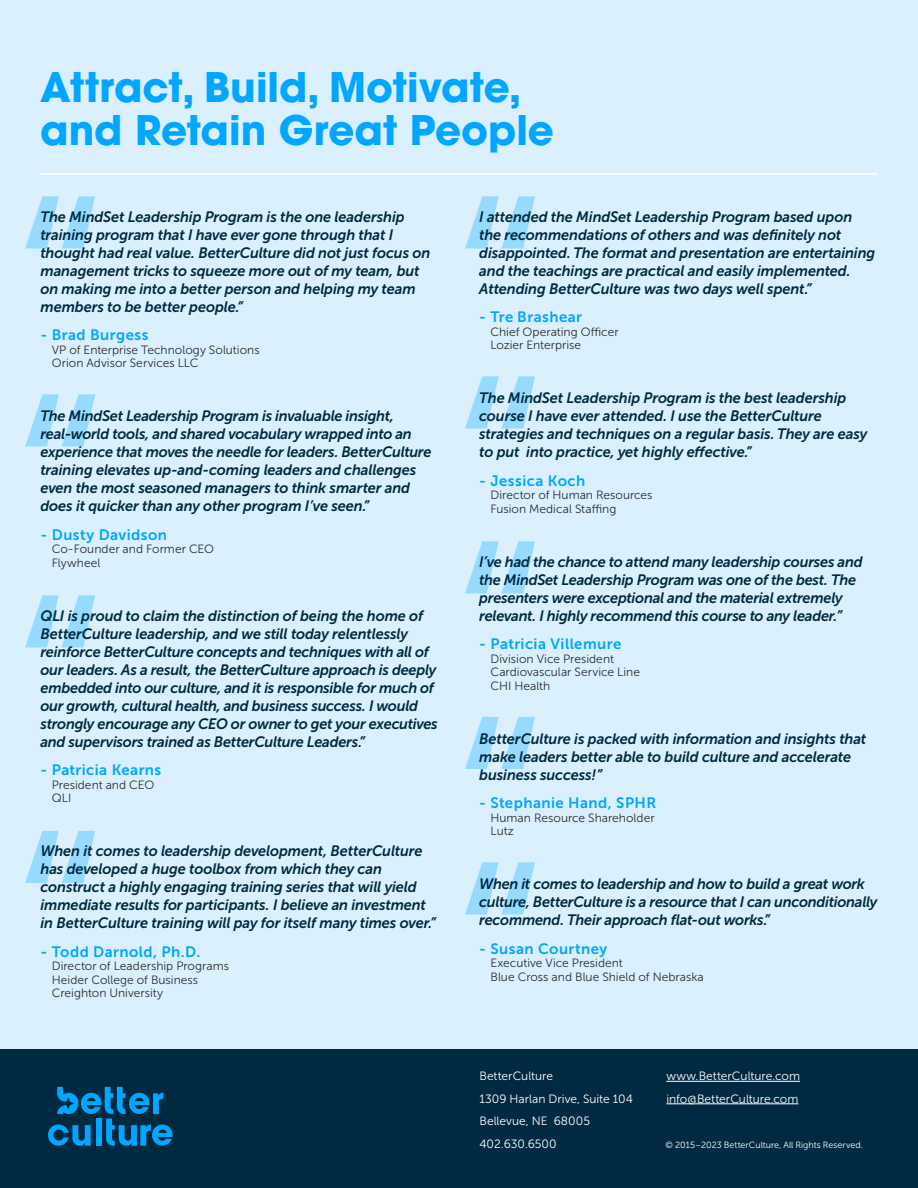
<style>
.page{position:relative;width:918px;height:1188px;background:#fff}
.page>*{position:absolute;margin:0;border:0;box-sizing:border-box;transform-origin:0 0}
.t1{font:700 40.5px/43.5px "ITC Avant Garde Pro";color:#00a6ff}
.t2{font:italic 15px/18px "Museo Sans 700";letter-spacing:-.01em;color:#002a41}
.t3{font:15px "Museo Sans 700";letter-spacing:.03em;color:#00a6ff}
.t4{font:12px/13.5px "Museo Sans 300";color:#2d2d2d}
.t5{font:12px/22.5px "Museo Sans 300";color:#fff}
.t6{font:9px "Museo Sans 300";color:#fff}
</style>
<div class="page">
<div style="left:0;top:0;width:918px;height:1053px;background:#daf0ff"></div>
<svg style="left:465px;top:862px;width:70px;height:53px"></svg>
<svg style="left:465px;top:717px;width:70px;height:52px"></svg>
<svg style="left:465px;top:541px;width:70px;height:53px"></svg>
<svg style="left:465px;top:376px;width:70px;height:53px"></svg>
<svg style="left:465px;top:196px;width:70px;height:53px"></svg>
<svg style="left:25px;top:831px;width:70px;height:52px"></svg>
<svg style="left:25px;top:595px;width:70px;height:53px"></svg>
<svg style="left:25px;top:394px;width:70px;height:53px"></svg>
<svg style="left:25px;top:196px;width:70px;height:53px"></svg>
<div style="left:0;top:1050px;width:918px;height:138px;background:#002a41"></div>
<svg style="left:48px;top:1087px;width:125px;height:59px"></svg>
<hr style="left:666px;top:1081px;width:134px;height:1px;background:#fff">
<hr style="left:666px;top:1104px;width:132px;height:1px;background:#fff">
<hr style="left:40px;top:173px;width:837px;height:2px;background:#fff">
<h1 class="t1" style="left:40px;top:65px;width:515px">Attract, Build, Motivate, and Retain Great People</h1>
<p class="t2" style="left:40px;top:208px;width:391px">The MindSet Leadership Program is the one leadership training program that I have ever gone through that I thought had real value. BetterCulture did not just focus on management tricks to squeeze more out of my team, but on making me into a better person and helping my team members to be better people.”</p>
<p class="t3" style="left:40px;top:327px;width:109px">- Brad Burgess</p>
<p class="t4" style="left:52px;top:343px;width:209px">VP of Enterprise Technology Solutions<br>Orion Advisor Services LLC</p>
<p class="t2" style="left:40px;top:407px;width:393px">The MindSet Leadership Program is invaluable insight, real-world tools, and shared vocabulary wrapped into an experience that moves the needle for leaders. BetterCulture training elevates up-and-coming leaders and challenges even the most seasoned managers to think smarter and does it quicker than any other program I’ve seen.”</p>
<p class="t3" style="left:40px;top:526px;width:128px">- Dusty Davidson</p>
<p class="t4" style="left:52px;top:542px;width:164px">Co-Founder and Former CEO<br>Flywheel</p>
<p class="t2" style="left:40px;top:607px;width:399px">QLI is proud to claim the distinction of being the home of BetterCulture leadership, and we still today relentlessly reinforce BetterCulture concepts and techniques with all of our leaders. As a result, the BetterCulture approach is deeply embedded into our culture, and it is responsible for much of our growth, cultural health, and business success. I would strongly encourage any CEO or owner to get your executives and supervisors trained as BetterCulture Leaders.”</p>
<p class="t3" style="left:40px;top:762px;width:122px">- Patricia Kearns</p>
<p class="t4" style="left:52px;top:778px;width:104px">President and CEO<br>QLI</p>
<p class="t2" style="left:40px;top:842px;width:397px">When it comes to leadership development, BetterCulture has developed a huge toolbox from which they can construct a highly engaging training series that will yield immediate results for participants. I believe an investment in BetterCulture training will pay for itself many times over.”</p>
<p class="t3" style="left:40px;top:943px;width:161px">- Todd Darnold, Ph.D.</p>
<p class="t4" style="left:52px;top:959px;width:179px">Director of Leadership Programs<br>Heider College of Business<br>Creighton University</p>
<p class="t2" style="left:479px;top:208px;width:398px">I attended the MindSet Leadership Program based upon the recommendations of others and was definitely not disappointed. The format and presentation are entertaining and the teachings are practical and easily implemented.<br>Attending BetterCulture was two days well spent.”</p>
<p class="t3" style="left:479px;top:309px;width:104px">- Tre Brashear</p>
<p class="t4" style="left:490px;top:325px;width:130px">Chief Operating Officer<br>Lozier Enterprise</p>
<p class="t2" style="left:479px;top:389px;width:390px">The MindSet Leadership Program is the best leadership course I have ever attended. I use the BetterCulture strategies and techniques on a regular basis. They are easy to put into practice, yet highly effective.”</p>
<p class="t3" style="left:479px;top:472px;width:108px">- Jessica Koch</p>
<p class="t4" style="left:490px;top:488px;width:164px">Director of Human Resources<br>Fusion Medical Staffing</p>
<p class="t2" style="left:479px;top:553px;width:385px">I’ve had the chance to attend many leadership courses and the MindSet Leadership Program was one of the best. The presenters were exceptional and the material extremely relevant. I highly recommend this course to any leader.”</p>
<p class="t3" style="left:479px;top:636px;width:144px">- Patricia Villemure</p>
<p class="t4" style="left:490px;top:652px;width:151px">Division Vice President<br>Cardiovascular Service Line<br>CHI Health</p>
<p class="t2" style="left:479px;top:730px;width:389px">BetterCulture is packed with information and insights that make leaders better able to build culture and accelerate business success!”</p>
<p class="t3" style="left:479px;top:795px;width:179px">- Stephanie Hand, SPHR</p>
<p class="t4" style="left:490px;top:811px;width:166px">Human Resource Shareholder<br>Lutz</p>
<p class="t2" style="left:479px;top:875px;width:400px">When it comes to leadership and how to build a great work culture, BetterCulture is a resource that I can unconditionally recommend. Their approach flat-out works.”</p>
<p class="t3" style="left:479px;top:940px;width:129px">- Susan Courtney</p>
<p class="t4" style="left:490px;top:956px;width:215px">Executive Vice President<br>Blue Cross and Blue Shield of Nebraska</p>
<p class="t5" style="left:479px;top:1065px;width:155px">BetterCulture<br>1309 Harlan Drive, Suite 104<br>Bellevue, NE 68005<br>402.630.6500</p>
<p class="t5" style="left:666px;top:1065px;width:135px">www.BetterCulture.com info@BetterCulture.com</p>
<p class="t6" style="left:666px;top:1140px;width:199px">© 2015–2023 BetterCulture, All Rights Reserved.</p>
</div>
